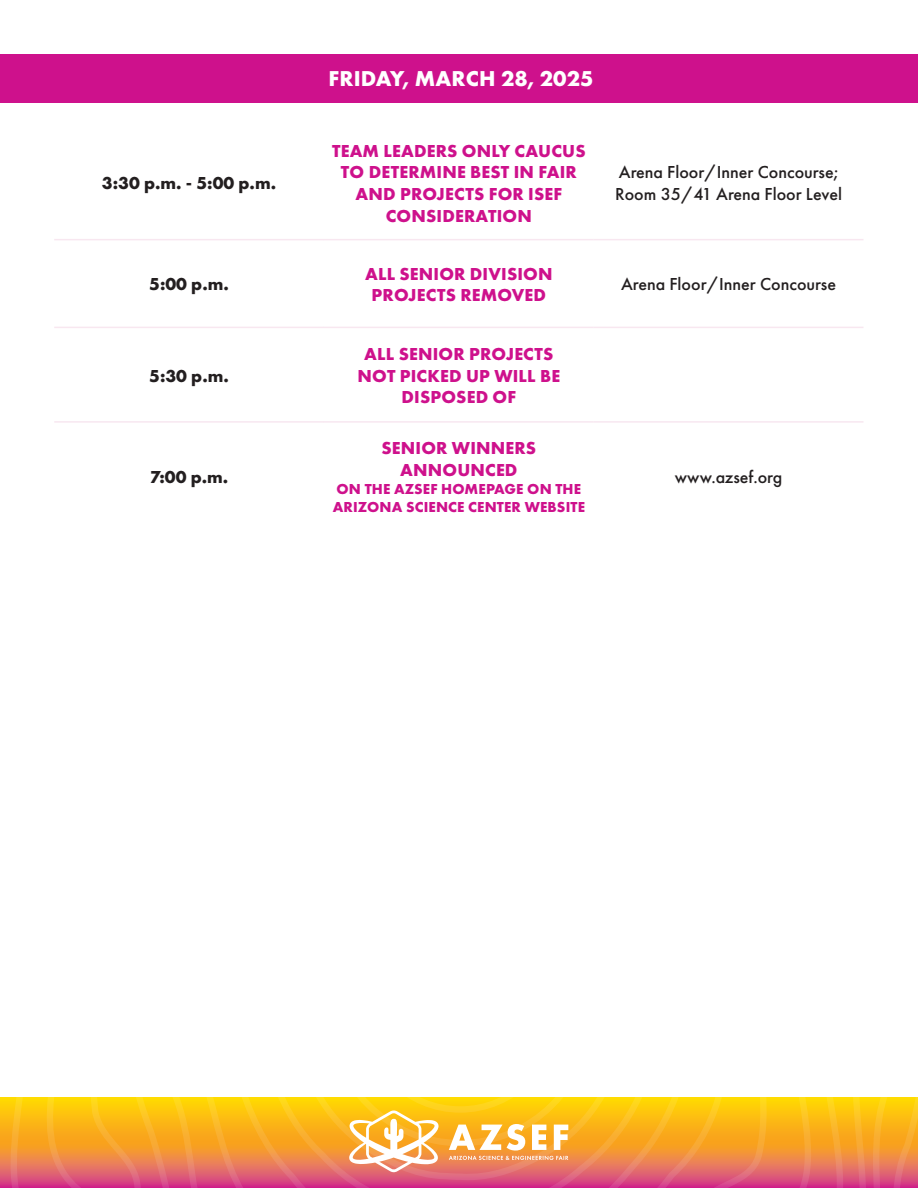
<style>
.page{position:relative;width:918px;height:1188px;background:#fff}
.page>*{position:absolute;margin:0;border:0;box-sizing:border-box;transform-origin:0 0}
.t1{font:700 22.35px "Futura PT";letter-spacing:.01em;color:#fff}
.t2{font:700 18px/21.6px "Futura PT";letter-spacing:.01em;color:#ce118c;text-align:center}
.t3{font:500 18px/21.6px "Futura PT";color:#231f20}
.t4{font:700 18px "Futura PT";color:#231f20}
.t5{font:700 15px/18px "Futura PT";letter-spacing:.01em;color:#ce118c}
</style>
<div class="page">
<svg style="left:0;top:1097px;width:918px;height:91px;background:#f19938"></svg>
<svg style="left:226px;top:1097px;width:468px;height:91px;background:#f2a14b"></svg>
<div style="left:0;top:54px;width:918px;height:48px;background:#ce118c"></div>
<hr style="left:54px;top:239px;width:270px;height:1px;background:#f8e7f0">
<hr style="left:324px;top:239px;width:270px;height:1px;background:#f8e7f0">
<hr style="left:594px;top:239px;width:269px;height:1px;background:#f8e7f0">
<hr style="left:54px;top:421px;width:270px;height:2px;background:#f8e7f0">
<hr style="left:324px;top:421px;width:270px;height:2px;background:#f8e7f0">
<hr style="left:594px;top:421px;width:269px;height:2px;background:#f8e7f0">
<hr style="left:54px;top:327px;width:270px;height:1px;background:#f8e7f0">
<hr style="left:324px;top:327px;width:270px;height:1px;background:#f8e7f0">
<hr style="left:594px;top:327px;width:269px;height:1px;background:#f8e7f0">
<p class="t4" style="left:102px;top:172px;width:176px">3:30 p.m. - 5:00 p.m.</p>
<p class="t1" style="left:328px;top:64px;width:267px">FRIDAY, MARCH 28, 2025</p>
<p class="t2" style="left:332px;top:139px;width:255px">TEAM LEADERS ONLY CAUCUS<br>TO DETERMINE BEST IN FAIR<br>AND PROJECTS FOR ISEF<br>CONSIDERATION</p>
<p class="t3" style="left:615px;top:162px;width:228px">Arena Floor/Inner Concourse;<br>Room 35/41 Arena Floor Level</p>
<p class="t4" style="left:149px;top:273px;width:81px">5:00 p.m.</p>
<p class="t2" style="left:365px;top:262px;width:189px">ALL SENIOR DIVISION<br>PROJECTS REMOVED</p>
<p class="t3" style="left:621px;top:274px;width:216px">Arena Floor/Inner Concourse</p>
<p class="t4" style="left:149px;top:364px;width:81px">5:30 p.m.</p>
<p class="t4" style="left:150px;top:465px;width:80px">7:00 p.m.</p>
<p class="t2" style="left:364px;top:343px;width:191px">ALL SENIOR PROJECTS</p>
<p class="t2" style="left:358px;top:364px;width:204px">NOT PICKED UP WILL BE</p>
<p class="t2" style="left:402px;top:386px;width:116px">DISPOSED OF</p>
<p class="t2" style="left:381px;top:437px;width:156px">SENIOR WINNERS<br>ANNOUNCED</p>
<p class="t5" style="left:333px;top:479px;width:254px">ON THE AZSEF HOMEPAGE ON THE<br>ARIZONA SCIENCE CENTER WEBSITE</p>
<p class="t3" style="left:675px;top:466px;width:109px">www.azsef.org</p>
</div>
